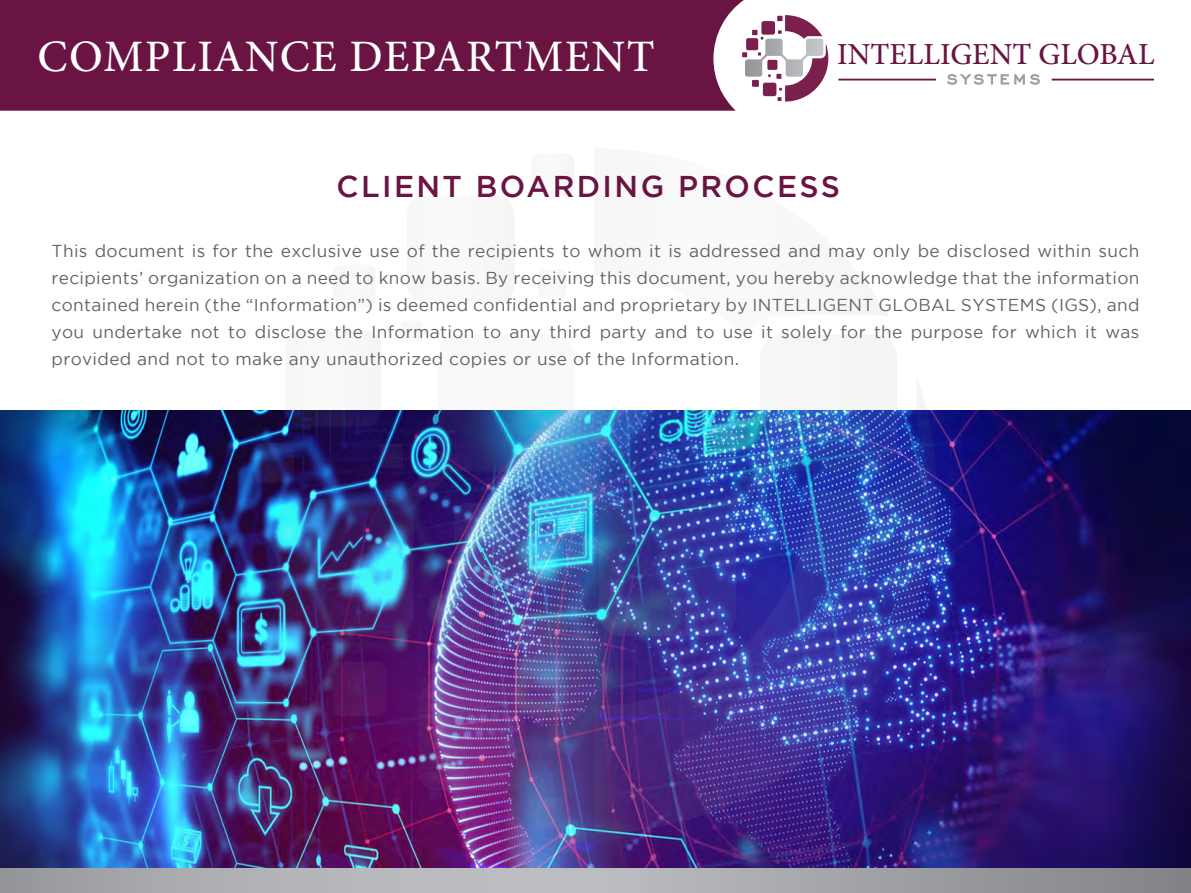
<style>
.page{position:relative;width:1191px;height:893px;background:#fff}
.page>*{position:absolute;margin:0;border:0;box-sizing:border-box;transform-origin:0 0}
.t1{font:500 45px "Minion Pro";letter-spacing:.03em;color:#fff}
.t2{font:500 30.6px "Minion Pro";color:#691442}
.t3{font:500 30px "Gotham";letter-spacing:.08em;color:#691442}
.t4{font:17.25px/27px "Gotham";letter-spacing:.02em;color:#636366;text-align:justify}
</style>
<div class="page">
<img style="left:0;top:410px;width:1191px;height:459px">
<div style="left:401px;top:321px;width:21px;height:20px;background:#f8f8f8;border-radius:3px"></div>
<svg style="left:254px;top:443px;width:40px;height:40px"></svg>
<div style="left:285px;top:331px;width:96px;height:96px;background:#f8f8f8;border-radius:16px"></div>
<div style="left:407px;top:196px;width:107px;height:107px;background:#f8f8f8;border-radius:18px"></div>
<div style="left:531px;top:154px;width:43px;height:42px;background:#f8f8f8;border-radius:7px"></div>
<div style="left:538px;top:269px;width:28px;height:28px;background:#f8f8f8;border-radius:5px"></div>
<div style="left:333px;top:265px;width:42px;height:42px;background:#f8f8f8;border-radius:7px"></div>
<svg style="left:547px;top:724px;width:22px;height:22px"></svg>
<svg style="left:535px;top:798px;width:31px;height:31px"></svg>
<img style="left:594px;top:410px;width:342px;height:423px">
<svg style="left:332px;top:662px;width:55px;height:54px"></svg>
<svg style="left:526px;top:613px;width:39px;height:40px"></svg>
<img style="left:418px;top:683px;width:107px;height:107px;border-radius:18px">
<img style="left:276px;top:410px;width:621px;height:226px">
<svg style="left:460px;top:618px;width:20px;height:20px"></svg>
<div style="left:0;top:0;width:744px;height:111px;background:#691442"></div>
<svg style="left:947px;top:74px;width:77px;height:11px"></svg>
<svg style="left:1030px;top:74px;width:9px;height:11px"></svg>
<hr style="left:1051px;top:79px;width:103px;height:2px;background:#691442">
<hr style="left:838px;top:79px;width:98px;height:2px;background:#691442">
<svg style="left:742px;top:15px;width:86px;height:87px"></svg>
<svg style="left:0;top:869px;width:1191px;height:24px"></svg>
<h1 class="t1" style="left:37px;top:26px;width:619px">COMPLIANCE DEPARTMENT</h1>
<h2 class="t2" style="left:837px;top:33px;width:319px">INTELLIGENT GLOBAL</h2>
<h3 class="t3" style="left:336px;top:169px;width:505px">CLIENT BOARDING PROCESS</h3>
<p class="t4" style="left:52px;top:237px;width:1089px">This document is for the exclusive use of the recipients to whom it is addressed and may only be disclosed within such recipients’ organization on a need to know basis. By receiving this document, you hereby acknowledge that the information contained herein (the “Information”) is deemed confidential and proprietary by INTELLIGENT GLOBAL SYSTEMS (IGS), and you undertake not to disclose the Information to any third party and to use it solely for the purpose for which it was provided and not to make any unauthorized copies or use of the Information.</p>
</div>
